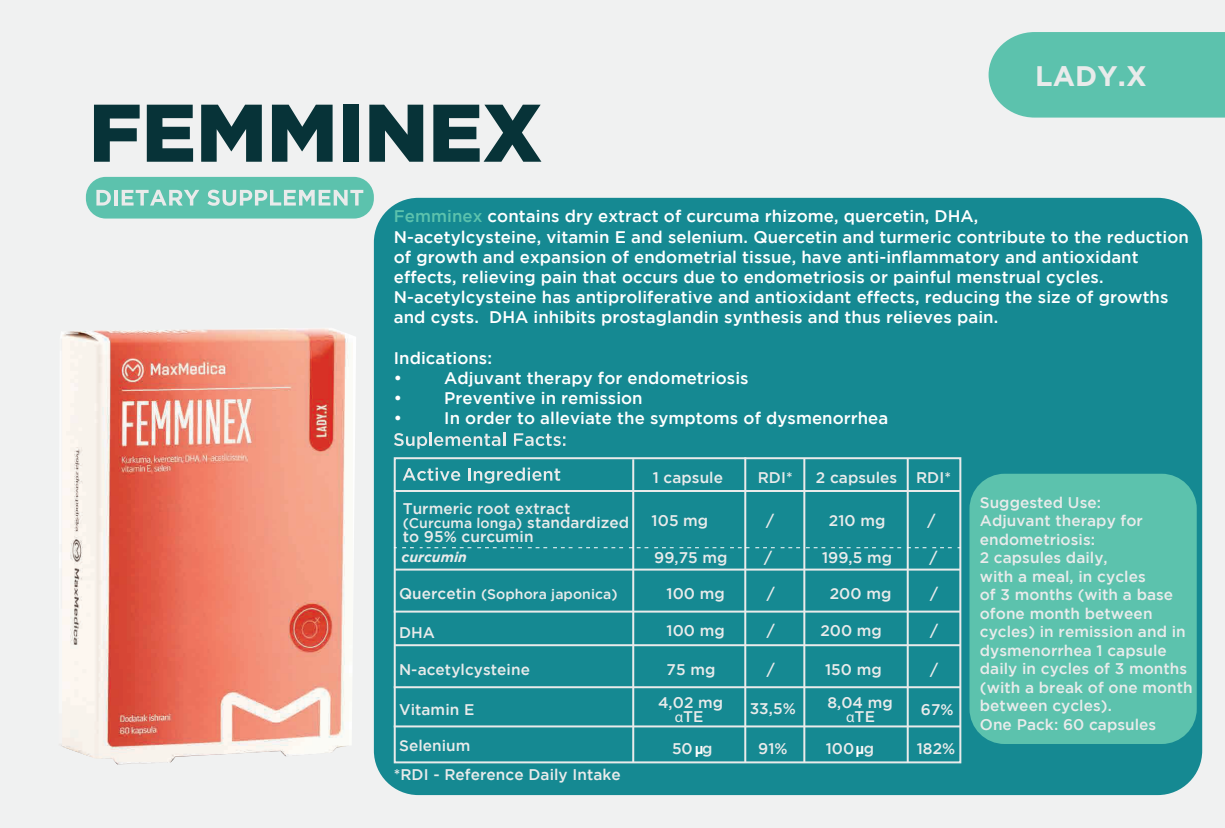
<style>
.page{position:relative;width:1225px;height:828px;background:#f0f1f1}
.page>*{position:absolute;margin:0;border:0;box-sizing:border-box;transform-origin:0 0}
.t1{font:900 81.4px "Gotham";color:#073338}
.t2{font:700 28.2px "Gotham";color:#e9ebeb}
.t3{font:500 16.8px/20.2px "Gotham";letter-spacing:.005em;color:#fff}
.t4{font:500 15.4px/18.4px "Gotham";letter-spacing:.005em;color:#e9ebeb;text-align:center}
.t5{font:500 14px "Gotham";letter-spacing:.005em;color:#e9ebeb}
.t6{font:italic 700 14px "Gotham";letter-spacing:.005em;color:#e9ebeb}
.s1{color:#5cc2ad}
.s2{font-size:15.4px}
.s3{font-family:"Myriad Pro";font-weight:400}
.s4{font-family:"DIN Bold Alternate";font-weight:400;color:#fff}
</style>
<div class="page">
<div style="left:374px;top:198px;width:828px;height:597px;background:#138891;border-radius:44px"></div>
<div style="left:86px;top:177px;width:288px;height:41px;background:#5cc2ad;border-radius:20px"></div>
<svg style="left:96px;top:190px;width:15px;height:15px"></svg>
<hr style="left:114px;top:190px;width:4px;height:15px;background:#e9ebeb">
<svg style="left:122px;top:190px;width:77px;height:15px"></svg>
<svg style="left:207px;top:190px;width:156px;height:16px"></svg>
<div style="left:988px;top:32px;width:237px;height:86px;background:#5cc2ad"></div>
<div style="left:969px;top:474px;width:227px;height:270px;background:#5cc2ad;border-radius:35px"></div>
<svg style="left:394px;top:433px;width:111px;height:16px"></svg>
<svg style="left:514px;top:433px;width:51px;height:13px"></svg>
<svg style="left:403px;top:467px;width:57px;height:14px"></svg>
<svg style="left:468px;top:467px;width:92px;height:16px"></svg>
<div style="left:394px;top:457px;width:567px;height:306px;border:2px solid #e9ebeb"></div>
<hr style="left:395px;top:568px;width:565px;height:2px;background:#e9ebeb">
<hr style="left:632px;top:459px;width:2px;height:303px;background:#e9ebeb">
<hr style="left:744px;top:457px;width:2px;height:305px;background:#e9ebeb">
<hr style="left:906px;top:459px;width:2px;height:303px;background:#e9ebeb">
<hr style="left:394px;top:610px;width:566px;height:2px;background:#e9ebeb">
<hr style="left:394px;top:490px;width:566px;height:2px;background:#e9ebeb">
<hr style="left:394px;top:686px;width:566px;height:2px;background:#e9ebeb">
<hr style="left:395px;top:644px;width:565px;height:2px;background:#e9ebeb">
<hr style="left:394px;top:725px;width:566px;height:2px;background:#e9ebeb">
<img style="left:59px;top:328px;width:297px;height:436px">
<svg style="left:394px;top:547px;width:566px;height:1px"></svg>
<hr style="left:803px;top:459px;width:2px;height:303px;background:#e9ebeb">
<h1 class="t1" style="left:89px;top:86px;width:455px">FEMMINEX</h1>
<h2 class="t2" style="left:1035px;top:60px;width:113px">LADY.X</h2>
<p class="t3" style="left:394px;top:206px;width:796px"><span class="s1">Femminex</span> contains dry extract of curcuma rhizome, quercetin, DHA,<br>N-acetylcysteine, vitamin E and selenium. Quercetin and turmeric contribute to the reduction of growth and expansion of endometrial tissue, have anti-inflammatory and antioxidant effects, relieving pain that occurs due to endometriosis or painful menstrual cycles.<br>N-acetylcysteine has antiproliferative and antioxidant effects, reducing the size of growths and cysts. DHA inhibits prostaglandin synthesis and thus relieves pain.</p>
<p class="t3" style="left:394px;top:347px;width:100px">Indications: •</p>
<p class="t3" style="left:444px;top:367px;width:306px">Adjuvant therapy for endometriosis</p>
<p class="t3" style="left:394px;top:387px;width:10px">•</p>
<p class="t3" style="left:444px;top:387px;width:200px">Preventive in remission</p>
<p class="t3" style="left:394px;top:408px;width:10px">•</p>
<p class="t3" style="left:444px;top:408px;width:445px">In order to alleviate the symptoms of dysmenorrhea</p>
<p class="t4" style="left:403px;top:499px;width:169px">Turmeric root extract</p>
<p class="t5" style="left:403px;top:515px;width:228px">(Curcuma longa) <span class="s2">standardized</span></p>
<p class="t4" style="left:403px;top:527px;width:132px">to 95% curcumin</p>
<p class="t6" style="left:401px;top:549px;width:67px">curcumin</p>
<p class="t5" style="left:399px;top:586px;width:220px"><span class="s2">Quercetin</span> (Sophora japonica)</p>
<p class="t4" style="left:399px;top:622px;width:38px">DHA</p>
<p class="t4" style="left:399px;top:659px;width:132px">N-acetylcysteine</p>
<p class="t4" style="left:399px;top:700px;width:77px">Vitamin E</p>
<p class="t4" style="left:399px;top:736px;width:73px">Selenium</p>
<p class="t4" style="left:394px;top:765px;width:229px">*RDI - Reference Daily Intake</p>
<p class="t4" style="left:653px;top:468px;width:72px">1 capsule</p>
<p class="t4" style="left:758px;top:468px;width:36px">RDI*</p>
<p class="t4" style="left:816px;top:468px;width:137px">2 capsules RDI*</p>
<p class="t4" style="left:651px;top:511px;width:58px">105 mg</p>
<p class="t4" style="left:766px;top:511px;width:10px">/</p>
<p class="t4" style="left:829px;top:511px;width:58px">210 mg</p>
<p class="t4" style="left:927px;top:511px;width:10px">/</p>
<p class="t4" style="left:654px;top:548px;width:75px">99,75 mg</p>
<p class="t4" style="left:764px;top:548px;width:10px">/</p>
<p class="t4" style="left:822px;top:548px;width:71px">199,5 mg</p>
<p class="t4" style="left:929px;top:548px;width:10px">/</p>
<p class="t4" style="left:666px;top:583px;width:60px">100 mg</p>
<p class="t4" style="left:767px;top:583px;width:10px">/</p>
<p class="t4" style="left:829px;top:583px;width:63px">200 mg</p>
<p class="t4" style="left:930px;top:583px;width:10px">/</p>
<p class="t4" style="left:666px;top:621px;width:60px">100 mg</p>
<p class="t4" style="left:767px;top:621px;width:10px">/</p>
<p class="t4" style="left:820px;top:621px;width:63px">200 mg</p>
<p class="t4" style="left:930px;top:621px;width:10px">/</p>
<p class="t4" style="left:666px;top:659px;width:50px">75 mg</p>
<p class="t4" style="left:767px;top:659px;width:10px">/</p>
<p class="t4" style="left:825px;top:659px;width:58px">150 mg</p>
<p class="t4" style="left:930px;top:659px;width:10px">/</p>
<p class="t4" style="left:658px;top:695px;width:67px;line-height:14px">4,02 mg <span class="s3">α</span>TE</p>
<p class="t4" style="left:672px;top:739px;width:42px">50 <span class="s4">µ</span>g</p>
<p class="t4" style="left:758px;top:739px;width:31px">91%</p>
<p class="t4" style="left:826px;top:739px;width:50px">100 <span class="s4">µ</span>g</p>
<p class="t4" style="left:916px;top:739px;width:40px">182%</p>
<p class="t4" style="left:827px;top:695px;width:67px;line-height:14px">8,04 mg <span class="s3">α</span>TE</p>
<p class="t4" style="left:749px;top:698px;width:48px">33,5%</p>
<p class="t4" style="left:921px;top:700px;width:34px">67%</p>
<p class="t4" style="left:979px;top:493px;width:215px;text-align:left">Suggested Use:<br>Adjuvant therapy for endometriosis:<br>2 capsules daily,<br>with a meal, in cycles<br>of 3 months (with a base ofone month between cycles) in remission and in dysmenorrhea 1 capsule daily in cycles of 3 months (with a break of one month between cycles).<br>One Pack: 60 capsules</p>
</div>
